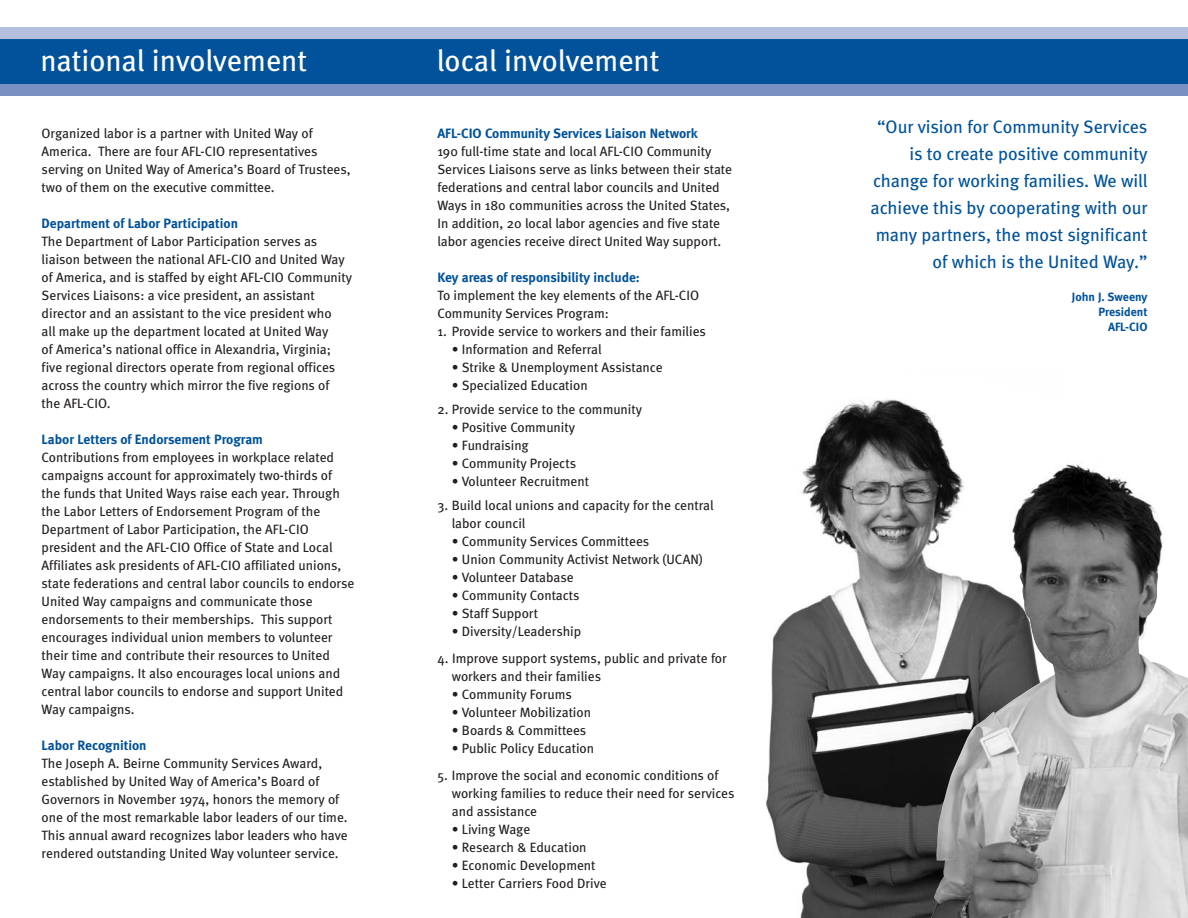
<style>
.page{position:relative;width:1188px;height:918px;background:#fff}
.page>*{position:absolute;margin:0;border:0;box-sizing:border-box;transform-origin:0 0}
.t1{font:30px "Meta";color:#fff}
.t2{font:18px/27px "Meta";color:#01529a;text-align:right}
.t3{font:13.5px/18px "Meta";color:#231f20}
.t4{font:700 13.5px "Meta";color:#01529a}
.t5{font:700 12px/15px "Meta";color:#01529a;text-align:right}
</style>
<div class="page">
<div style="left:0;top:38px;width:1188px;height:46px;background:#01529a"></div>
<div style="left:0;top:27px;width:1188px;height:11px;background:#b5bfdd"></div>
<div style="left:0;top:84px;width:1188px;height:11px;background:#7a90c3"></div>
<img style="left:766px;top:399px;width:181px;height:519px">
<img style="left:929px;top:455px;width:259px;height:463px">
<h1 class="t1" style="left:40px;top:50px;width:268px">national involvement</h1>
<h1 class="t1" style="left:437px;top:50px;width:224px">local involvement</h1>
<p class="t3" style="left:42px;top:126px;width:311px">Organized labor is a partner with United Way of America. There are four AFL-CIO representatives serving on United Way of America’s Board of Trustees, two of them on the executive committee.</p>
<p class="t4" style="left:42px;top:219px;width:198px">Department of Labor Participation</p>
<p class="t3" style="left:42px;top:234px;width:312px">The Department of Labor Participation serves as liaison between the national AFL-CIO and United Way of America, and is staffed by eight AFL-CIO Community Services Liaisons: a vice president, an assistant director and an assistant to the vice president who<br>all make up the department located at United Way<br>of America’s national office in Alexandria, Virginia; five regional directors operate from regional offices across the country which mirror the five regions of<br>the AFL-CIO.</p>
<p class="t4" style="left:42px;top:435px;width:223px">Labor Letters of Endorsement Program</p>
<p class="t3" style="left:42px;top:450px;width:314px">Contributions from employees in workplace related campaigns account for approximately two-thirds of<br>the funds that United Ways raise each year. Through the Labor Letters of Endorsement Program of the Department of Labor Participation, the AFL-CIO president and the AFL-CIO Office of State and Local Affiliates ask presidents of AFL-CIO affiliated unions, state federations and central labor councils to endorse United Way campaigns and communicate those endorsements to their memberships. This support encourages individual union members to volunteer their time and contribute their resources to United Way campaigns. It also encourages local unions and central labor councils to endorse and support United Way campaigns.</p>
<p class="t4" style="left:42px;top:741px;width:106px">Labor Recognition</p>
<p class="t3" style="left:42px;top:756px;width:308px">The Joseph A. Beirne Community Services Award, established by United Way of America’s Board of Governors in November 1974, honors the memory of one of the most remarkable labor leaders of our time.<br>This annual award recognizes labor leaders who have rendered outstanding United Way volunteer service.</p>
<p class="t4" style="left:437px;top:129px;width:262px">AFL-CIO Community Services Liaison Network</p>
<p class="t3" style="left:437px;top:144px;width:296px">190 full-time state and local AFL-CIO Community Services Liaisons serve as links between their state federations and central labor councils and United Ways in 180 communities across the United States, In addition, 20 local labor agencies and five state labor agencies receive direct United Way support.</p>
<p class="t4" style="left:437px;top:273px;width:204px">Key areas of responsibility include:</p>
<p class="t3" style="left:437px;top:288px;width:263px">To implement the key elements of the AFL-CIO<br>Community Services Program:</p>
<p class="t3" style="left:437px;top:324px;width:270px">1. Provide service to workers and their families</p>
<p class="t3" style="left:452px;top:342px;width:151px">• Information and Referral</p>
<p class="t3" style="left:452px;top:360px;width:212px">• Strike &amp; Unemployment Assistance</p>
<p class="t3" style="left:452px;top:378px;width:137px">• Specialized Education</p>
<p class="t3" style="left:437px;top:402px;width:206px">2. Provide service to the community</p>
<p class="t3" style="left:452px;top:420px;width:125px">• Positive Community</p>
<p class="t3" style="left:452px;top:438px;width:79px">• Fundraising</p>
<p class="t3" style="left:452px;top:456px;width:126px">• Community Projects</p>
<p class="t3" style="left:452px;top:474px;width:139px">• Volunteer Recruitment</p>
<p class="t3" style="left:452px;top:498px;width:263px;text-indent:-14px">3. Build local unions and capacity for the central labor council</p>
<p class="t3" style="left:452px;top:534px;width:199px">• Community Services Committees</p>
<p class="t3" style="left:452px;top:552px;width:253px">• Union Community Activist Network (UCAN)</p>
<p class="t3" style="left:452px;top:570px;width:123px">• Volunteer Database</p>
<p class="t3" style="left:452px;top:588px;width:129px">• Community Contacts</p>
<p class="t3" style="left:452px;top:606px;width:88px">• Staff Support</p>
<p class="t3" style="left:452px;top:624px;width:131px">• Diversity/Leadership</p>
<p class="t3" style="left:452px;top:651px;width:277px;text-indent:-14px">4. Improve support systems, public and private for workers and their families</p>
<p class="t3" style="left:452px;top:687px;width:122px">• Community Forums</p>
<p class="t3" style="left:452px;top:705px;width:141px">• Volunteer Mobilization</p>
<p class="t3" style="left:452px;top:723px;width:136px">• Boards &amp; Committees</p>
<p class="t3" style="left:452px;top:741px;width:144px">• Public Policy Education</p>
<p class="t3" style="left:452px;top:768px;width:284px;text-indent:-14px">5. Improve the social and economic conditions of working families to reduce their need for services and assistance</p>
<p class="t3" style="left:452px;top:822px;width:80px">• Living Wage</p>
<p class="t3" style="left:452px;top:840px;width:136px">• Research &amp; Education</p>
<p class="t3" style="left:452px;top:858px;width:145px">• Economic Development</p>
<p class="t3" style="left:452px;top:876px;width:156px">• Letter Carriers Food Drive</p>
<h2 class="t2" style="left:871px;top:115px;width:278px">“Our vision for Community Services is to create positive community change for working families. We will achieve this by cooperating with our many partners, the most significant of which is the United Way.”</h2>
<p class="t5" style="left:1072px;top:291px;width:77px">John J. Sweeny<br>President<br>AFL-CIO</p>
</div>
